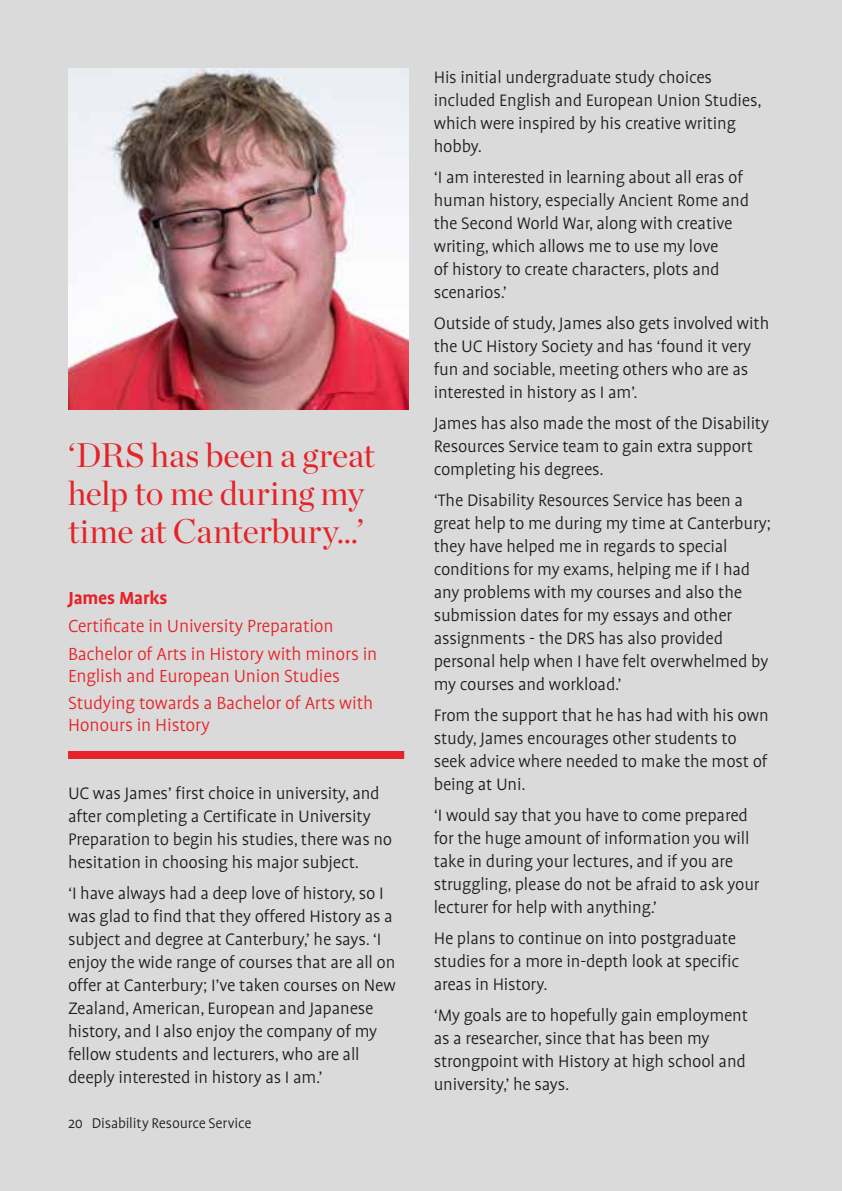
<style>
.page{position:relative;width:842px;height:1191px;background:#dadada}
.page>*{position:absolute;margin:0;border:0;box-sizing:border-box;transform-origin:0 0}
.t1{font:34px/38px "Chronicle Display";letter-spacing:-.005em;color:#e52329}
.t2{font:300 20px/27.6px "Profile Pro";letter-spacing:-.01em;color:#e52329}
.t3{font:700 20px "Profile Pro";letter-spacing:-.01em;color:#e52329}
.t4{font:300 19px/23px "Profile Pro";letter-spacing:-.01em;color:#1d1d1b}
.t5{font:300 16px "Profile Pro";letter-spacing:-.01em;color:#1d1d1b}
</style>
<div class="page">
<img style="left:68px;top:68px;width:340px;height:342px">
<div style="left:68px;top:751px;width:336px;height:8px;background:#e52329"></div>
<h1 class="t1" style="left:68px;top:433px;width:308px">‘DRS has been a great help to me during my time at Canterbury...’</h1>
<p class="t3" style="left:68px;top:586px;width:101px">James Marks</p>
<p class="t2" style="left:68px;top:613px;width:311px">Certificate in University Preparation<br>Bachelor of Arts in History with minors in</p>
<p class="t2" style="left:68px;top:662px;width:307px">English and European Union Studies<br>Studying towards a Bachelor of Arts with</p>
<p class="t2" style="left:68px;top:712px;width:143px">Honours in History</p>
<p class="t4" style="left:68px;top:782px;width:326px">UC was James’ first choice in university, and after completing a Certificate in University Preparation to begin his studies, there was no hesitation in choosing his major subject.</p>
<p class="t4" style="left:68px;top:882px;width:329px">‘I have always had a deep love of history, so I was glad to find that they offered History as a subject and degree at Canterbury,’ he says. ‘I enjoy the wide range of courses that are all on offer at Canterbury; I’ve taken courses on New Zealand, American, European and Japanese history, and I also enjoy the company of my fellow students and lecturers, who are all deeply interested in history as I am.’</p>
<p class="t5" style="left:68px;top:1114px;width:185px">20 Disability Resource Service</p>
<p class="t4" style="left:434px;top:66px;width:329px">His initial undergraduate study choices included English and European Union Studies, which were inspired by his creative writing hobby.</p>
<p class="t4" style="left:434px;top:166px;width:317px">‘I am interested in learning about all eras of human history, especially Ancient Rome and the Second World War, along with creative writing, which allows me to use my love<br>of history to create characters, plots and scenarios.’</p>
<p class="t4" style="left:434px;top:312px;width:337px">Outside of study, James also gets involved with the UC History Society and has ‘found it very fun and sociable, meeting others who are as interested in history as I am’.</p>
<p class="t4" style="left:434px;top:412px;width:337px">James has also made the most of the Disability<br>Resources Service team to gain extra support completing his degrees.</p>
<p class="t4" style="left:434px;top:489px;width:339px">‘The Disability Resources Service has been a great help to me during my time at Canterbury; they have helped me in regards to special conditions for my exams, helping me if I had any problems with my courses and also the submission dates for my essays and other assignments - the DRS has also provided personal help when I have felt overwhelmed by my courses and workload.’</p>
<p class="t4" style="left:434px;top:704px;width:337px">From the support that he has had with his own study, James encourages other students to seek advice where needed to make the most of being at Uni.</p>
<p class="t4" style="left:434px;top:804px;width:327px">‘I would say that you have to come prepared for the huge amount of information you will take in during your lectures, and if you are struggling, please do not be afraid to ask your lecturer for help with anything.’</p>
<p class="t4" style="left:434px;top:927px;width:307px">He plans to continue on into postgraduate studies for a more in-depth look at specific areas in History.</p>
<p class="t4" style="left:434px;top:1004px;width:316px">‘My goals are to hopefully gain employment as a researcher, since that has been my strongpoint with History at high school and university,’ he says.</p>
</div>
